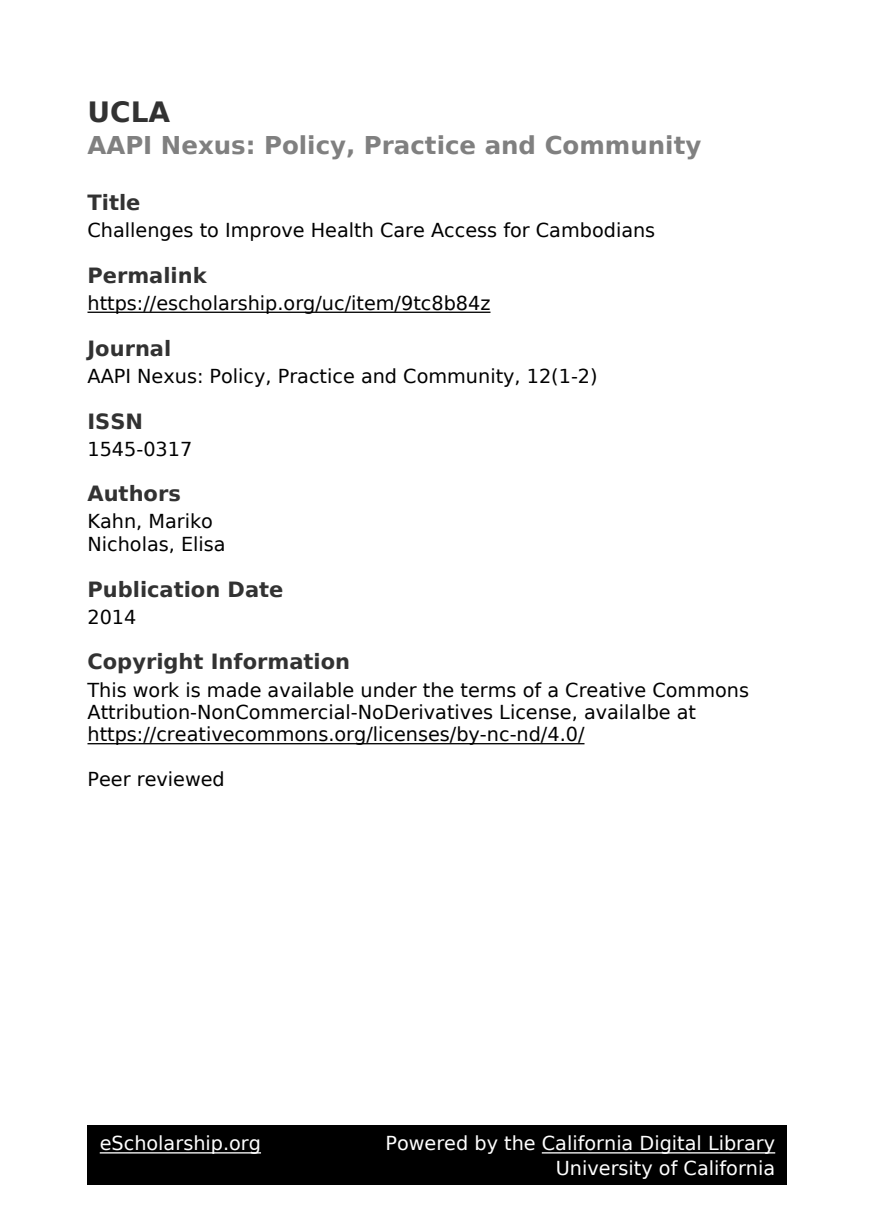
<style>
.page{position:relative;width:875px;height:1225px;background:#fff}
.page>*{position:absolute;margin:0;border:0;box-sizing:border-box;transform-origin:0 0}
.t1{font:700 28px "DejaVu Sans";color:#323232}
.t2{font:700 24.5px "DejaVu Sans";color:#808080}
.t3{font:700 21px "DejaVu Sans";color:#323232}
.t4{font:19.25px/22.4px "DejaVu Sans";color:#000}
.t5{font:19.25px/24.5px "DejaVu Sans";color:#fff;text-align:right}
</style>
<div class="page">
<hr style="left:88px;top:312px;width:403px;height:1px;background:#000">
<hr style="left:88px;top:743px;width:497px;height:1px;background:#000">
<div style="left:88px;top:1125px;width:700px;height:60px;background:#000"></div>
<hr style="left:100px;top:1152px;width:161px;height:2px;background:#fff">
<hr style="left:542px;top:1152px;width:233px;height:2px;background:#fff">
<h1 class="t1" style="left:88px;top:101px;width:84px">UCLA</h1>
<p class="t2" style="left:88px;top:136px;width:615px">AAPI Nexus: Policy, Practice and Community</p>
<p class="t3" style="left:88px;top:194px;width:54px">Title</p>
<p class="t4" style="left:88px;top:221px;width:569px">Challenges to Improve Health Care Access for Cambodians</p>
<p class="t3" style="left:88px;top:267px;width:121px">Permalink</p>
<p class="t4" style="left:88px;top:294px;width:404px">https://escholarship.org/uc/item/9tc8b84z</p>
<p class="t3" style="left:88px;top:340px;width:85px">Journal</p>
<p class="t4" style="left:88px;top:367px;width:512px">AAPI Nexus: Policy, Practice and Community, 12(1-2)</p>
<p class="t3" style="left:88px;top:413px;width:57px">ISSN</p>
<p class="t4" style="left:88px;top:439px;width:106px">1545-0317</p>
<p class="t3" style="left:88px;top:485px;width:95px">Authors</p>
<p class="t4" style="left:88px;top:512px;width:140px">Kahn, Mariko<br>Nicholas, Elisa</p>
<p class="t3" style="left:88px;top:581px;width:198px">Publication Date</p>
<p class="t4" style="left:88px;top:607px;width:50px">2014</p>
<p class="t3" style="left:88px;top:654px;width:264px">Copyright Information</p>
<p class="t4" style="left:88px;top:680px;width:663px">This work is made available under the terms of a Creative Commons<br>Attribution-NonCommercial-NoDerivatives License, availalbe at https://creativecommons.org/licenses/by-nc-nd/4.0/</p>
<p class="t4" style="left:88px;top:770px;width:139px">Peer reviewed</p>
<p class="t5" style="left:100px;top:1133px;width:163px">eScholarship.org</p>
<p class="t5" style="left:385px;top:1133px;width:391px">Powered by the California Digital Library<br>University of California</p>
</div>
